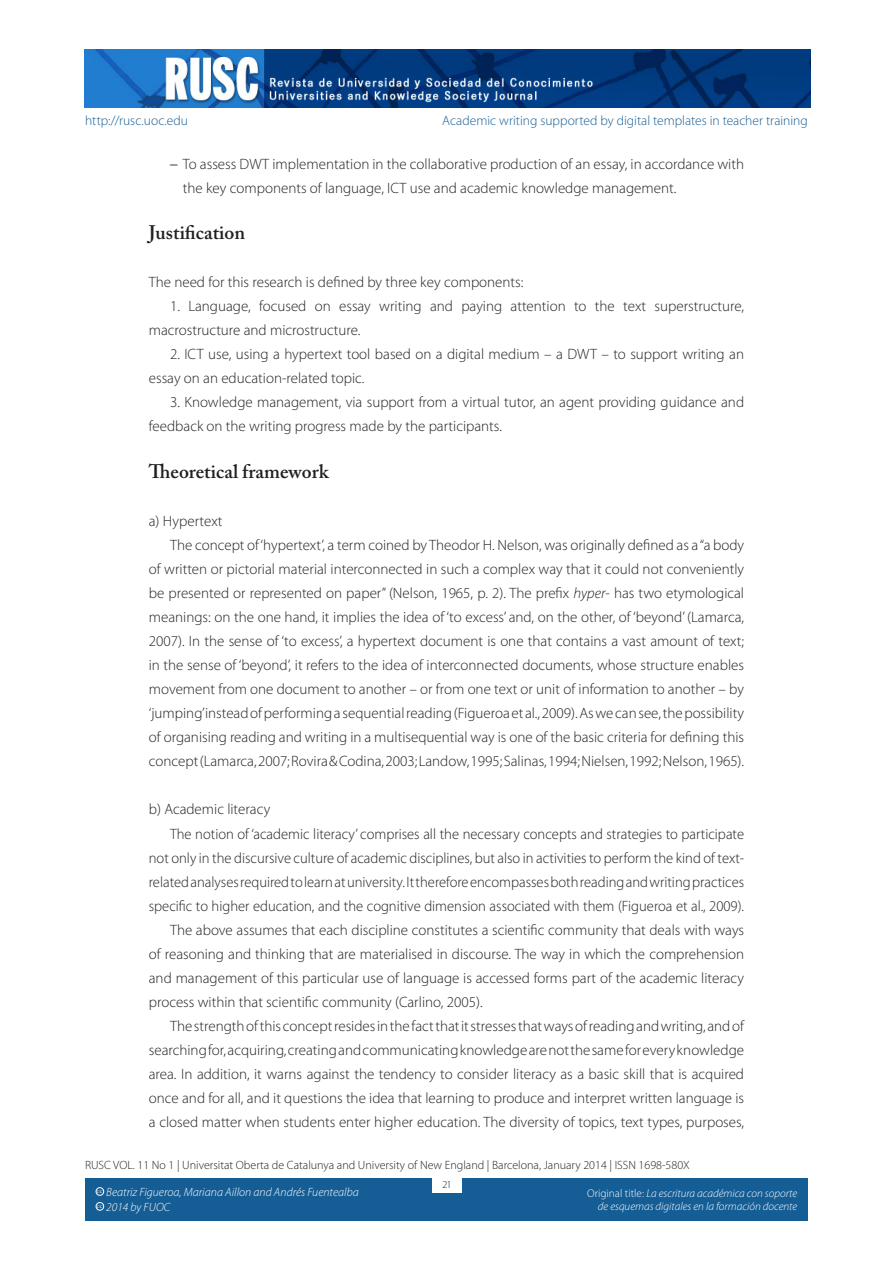
<style>
.page{position:relative;width:893px;height:1263px;background:#fff}
.page>*{position:absolute;margin:0;border:0;box-sizing:border-box;transform-origin:0 0}
._02_SUBTITOL{font:600 19.5px "Adobe Caslon Pro";color:#231f20}
._05_Texte_general{font:300 15px/24px "Myriad Pro";color:#231f20}
._04_Texte_general_se{font:300 15px "Myriad Pro";color:#231f20}
.t1{font:300 13.5px "Myriad Pro";color:#155d95}
.t2{font:300 12px "Myriad Pro";color:#231f20}
.t3{font:italic 300 12px/15px "Myriad Pro";color:#fff}
.t4{font:italic 300 11.25px/13.5px "Myriad Pro";color:#fff;text-align:right}
.t5{font:300 10.5px "Myriad Pro";color:#231f20}
.t6{font:600 3.9px "Adobe Caslon Pro";color:#fff}
.s1{font-family:"Adobe Caslon Pro";font-weight:400}
.s2{font-style:italic}
.s3{font-style:normal}
</style>
<div class="page">
<div style="left:85px;top:1178px;width:723px;height:42px;background:#155d95"></div>
<div style="left:432px;top:1176px;width:29px;height:17px;background:#fff"></div>
<img style="left:85px;top:50px;width:725px;height:57px">
<div style="left:96px;top:1187px;width:8px;height:8px;border:1px solid #fff;border-radius:50%"></div>
<div style="left:96px;top:1202px;width:8px;height:8px;border:1px solid #fff;border-radius:50%"></div>
<p class="t1" style="left:85px;top:112px;width:105px">http://rusc.uoc.edu</p>
<p class="t1" style="left:442px;top:112px;width:367px">Academic writing supported by digital templates in teacher training</p>
<p class="_05_Texte_general" style="left:183px;top:151px;width:563px;text-indent:-13px"><span class="s1">–</span> To assess DWT implementation in the collaborative production of an essay, in accordance with the key components of language, ICT use and academic knowledge management.</p>
<p class="_02_SUBTITOL" style="left:149px;top:221px;width:98px">Justification</p>
<p class="_04_Texte_general_se" style="left:149px;top:273px;width:376px">The need for this research is defined by three key components:</p>
<p class="_05_Texte_general" style="left:149px;top:294px;width:597px;text-indent:21px">1. Language, focused on essay writing and paying attention to the text superstructure, macrostructure and microstructure.</p>
<p class="_05_Texte_general" style="left:149px;top:342px;width:597px;text-indent:21px">2. ICT use, using a hypertext tool based on a digital medium – a DWT – to support writing an essay on an education-related topic.</p>
<p class="_05_Texte_general" style="left:149px;top:390px;width:597px;text-indent:21px">3. Knowledge management, via support from a virtual tutor, an agent providing guidance and feedback on the writing progress made by the participants.</p>
<p class="_02_SUBTITOL" style="left:149px;top:460px;width:181px">Theoretical framework</p>
<p class="_04_Texte_general_se" style="left:149px;top:512px;width:75px">a) Hypertext</p>
<p class="_05_Texte_general" style="left:149px;top:533px;width:597px;text-align:justify;text-indent:21px">The concept of ‘hypertext’, a term coined by Theodor H. Nelson, was originally defined as a “a body of written or pictorial material interconnected in such a complex way that it could not conveniently be presented or represented on paper” (Nelson, 1965, p. 2). The prefix <span class="s2">hyper</span>- has two etymological meanings: on the one hand, it implies the idea of ‘to excess’ and, on the other, of ‘beyond’ (Lamarca, 2007). In the sense of ‘to excess’, a hypertext document is one that contains a vast amount of text; in the sense of ‘beyond’, it refers to the idea of interconnected documents, whose structure enables movement from one document to another – or from one text or unit of information to another – by ‘jumping’instead of performing a sequential reading (Figueroa et al., 2009). As we can see, the possibility of organising reading and writing in a multisequential way is one of the basic criteria for defining this concept (Lamarca, 2007; Rovira &amp; Codina, 2003; Landow, 1995; Salinas, 1994; Nielsen, 1992; Nelson, 1965).</p>
<p class="_04_Texte_general_se" style="left:149px;top:800px;width:123px">b) Academic literacy</p>
<p class="_05_Texte_general" style="left:149px;top:821px;width:597px;text-align:justify;text-indent:21px">The notion of ‘academic literacy’ comprises all the necessary concepts and strategies to participate not only in the discursive culture of academic disciplines, but also in activities to perform the kind of text&shy;related analyses required to learn at university. It therefore encompasses both reading and writing practices specific to higher education, and the cognitive dimension associated with them (Figueroa et al., 2009).</p>
<p class="_05_Texte_general" style="left:149px;top:917px;width:597px;text-align:justify;text-indent:21px">The above assumes that each discipline constitutes a scientific community that deals with ways of reasoning and thinking that are materialised in discourse. The way in which the comprehension and management of this particular use of language is accessed forms part of the academic literacy process within that scientific community (Carlino, 2005).</p>
<p class="_05_Texte_general" style="left:149px;top:1014px;width:597px;text-align:justify;text-indent:21px">The strength of this concept resides in the fact that it stresses that ways of reading and writing, and of searching for, acquiring, creating and communicating knowledge are not the same for every knowledge area. In addition, it warns against the tendency to consider literacy as a basic skill that is acquired once and for all, and it questions the idea that learning to produce and interpret written language is a closed matter when students enter higher education. The diversity of topics, text types, purposes,</p>
<p class="t2" style="left:85px;top:1158px;width:606px">RUSC VOL. 11 No 1 | Universitat Oberta de Catalunya and University of New England | Barcelona, January 2014 | ISSN 1698-580X</p>
<p class="t4" style="left:587px;top:1186px;width:212px"><span class="s3">Original title:</span> La escritura académica con soporte de esquemas digitales en la formación docente</p>
<p class="t5" style="left:443px;top:1178px;width:9px">21</p>
<p class="t3" style="left:106px;top:1184px;width:254px">Beatriz Figueroa, Mariana Aillon and Andrés Fuentealba<br>2014 by FUOC</p>
<p class="t6" style="left:97px;top:1189px;width:7px">CC</p>
<p class="t6" style="left:97px;top:1204px;width:7px">CC</p>
</div>
